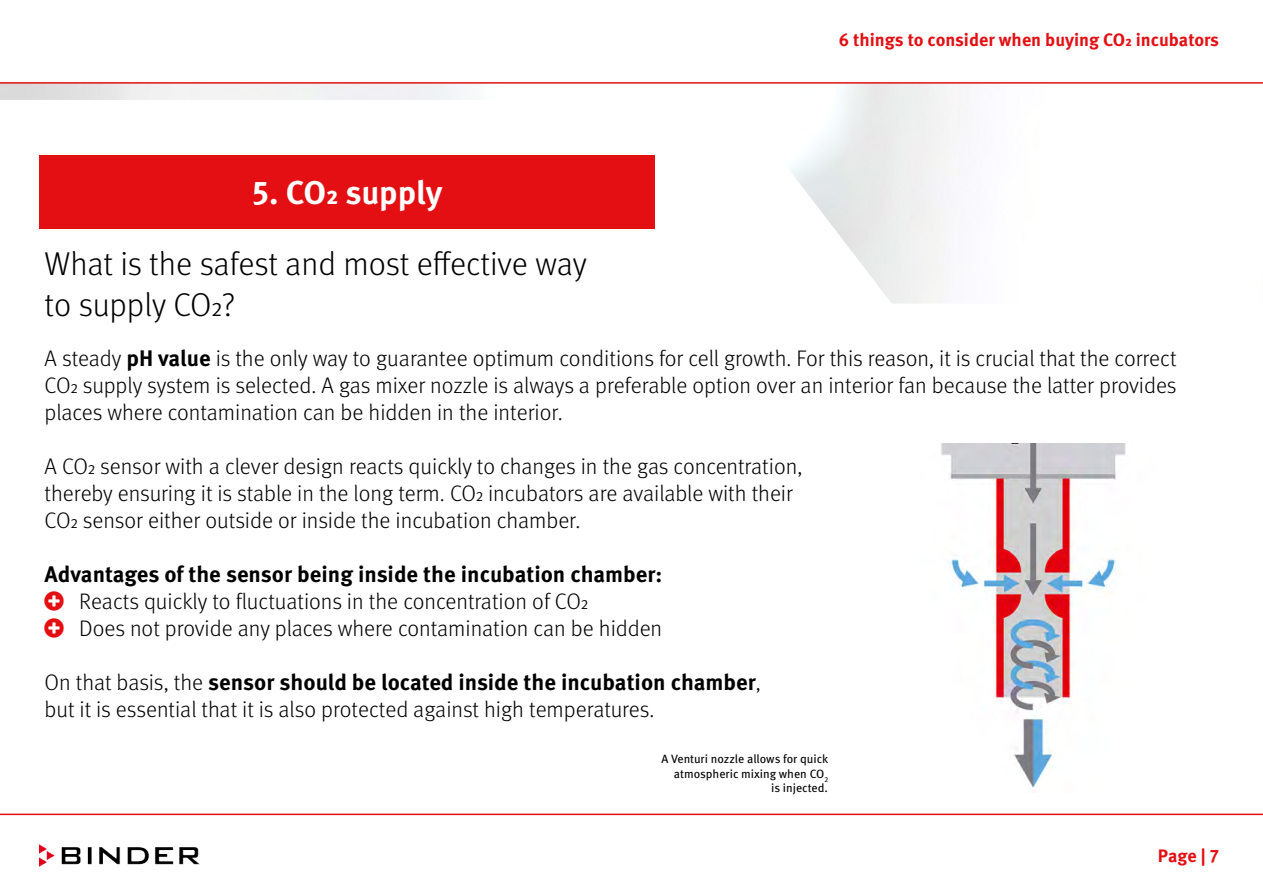
<style>
.page{position:relative;width:1263px;height:893px;background:#fff}
.page>*{position:absolute;margin:0;border:0;box-sizing:border-box;transform-origin:0 0}
.t1{font:300 33px/41.2px "Meta Pro";letter-spacing:-.005em;color:#000}
.t2{font:700 33px "Meta Pro";letter-spacing:-.005em;color:#fff}
.t3{font:300 22.5px/27px "Meta Pro";color:#000}
.t4{font:700 22.5px "Meta Pro";color:#000}
.t5{font:700 18px "Meta Pro";color:#e30f13}
.t6{font:12px/14.4px "Meta Pro";color:#000;text-align:right}
.s1{font-weight:700}
</style>
<div class="page">
<img style="left:0;top:84px;width:960px;height:220px">
<img style="left:941px;top:443px;width:185px;height:349px">
<svg style="left:0;top:814px;width:1263px;height:53px"></svg>
<img style="left:39px;top:844px;width:160px;height:22px">
<svg style="left:0;top:82px;width:1263px;height:2px;background:#e7484b"></svg>
<div style="left:39px;top:155px;width:616px;height:73px;background:#e30f13"></div>
<p class="t2" style="left:252px;top:167px;width:191px">5. CO2 supply</p>
<p class="t5" style="left:839px;top:25px;width:382px">6 things to consider when buying CO2 incubators</p>
<p class="t1" style="left:45px;top:241px;width:544px">What is the safest and most effective way to supply CO2?</p>
<p class="t3" style="left:45px;top:344px;width:1133px">A steady <span class="s1">pH value</span> is the only way to guarantee optimum conditions for cell growth. For this reason, it is crucial that the correct</p>
<p class="t3" style="left:45px;top:371px;width:1133px">CO2 supply system is selected. A gas mixer nozzle is always a preferable option over an interior fan because the latter provides places where contamination can be hidden in the interior.</p>
<p class="t3" style="left:45px;top:452px;width:759px">A CO2 sensor with a clever design reacts quickly to changes in the gas concentration, thereby ensuring it is stable in the long term. CO2 incubators are available with their<br>CO2 sensor either outside or inside the incubation chamber.</p>
<p class="t4" style="left:45px;top:557px;width:619px">Advantages of the sensor being inside the incubation chamber:</p>
<p class="t3" style="left:79px;top:587px;width:510px">Reacts quickly to fluctuations in the concentration of CO2</p>
<p class="t3" style="left:79px;top:614px;width:584px">Does not provide any places where contamination can be hidden</p>
<p class="t3" style="left:45px;top:668px;width:718px">On that basis, the <span class="s1">sensor should be located inside the incubation chamber</span>, but it is essential that it is also protected against high temperatures.</p>
<p class="t6" style="left:662px;top:751px;width:168px">A Venturi nozzle allows for quick atmospheric mixing when CO<sub>2<br></sub>is injected.</p>
<p class="t5" style="left:1158px;top:842px;width:63px">Page | 7</p>
</div>
